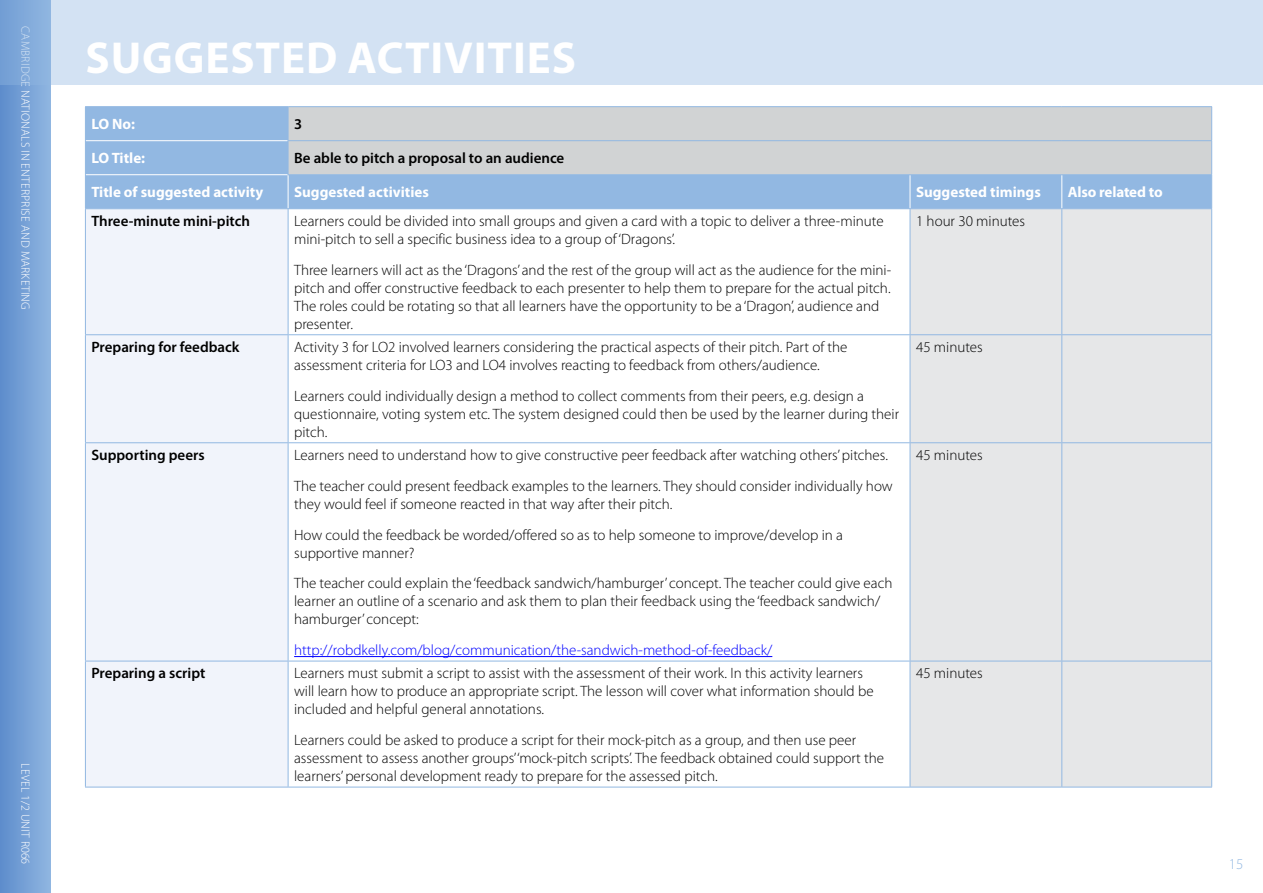
<style>
.page{position:relative;width:1263px;height:893px;background:#fff}
.page>*{position:absolute;margin:0;border:0;box-sizing:border-box;transform-origin:0 0}
.t1{font:700 45px "Myriad Pro";letter-spacing:.02em;color:#fff}
.Body_10pt{font:300 15px/18px "Myriad Pro";color:#000}
.Body_10pt-2{font:600 15px "Myriad Pro";color:#000}
.Body_10pt-3{font:700 15px "Myriad Pro";color:#fff}
.Body_10pt-4{font:300 15px "Myriad Pro";color:#00f}
.t2{font:300 15px "Myriad Pro";color:#92b8e2}
.t3{font:300 12px "Myriad Pro";letter-spacing:.02em;color:#fff}
</style>
<div class="page">
<div style="left:0;top:0;width:51px;height:893px;background:linear-gradient(to right,#5d8ccc,#90b6e1)"></div>
<div style="left:0;top:0;width:1263px;height:85px;background:#d3e2f3"></div>
<div style="left:86px;top:107px;width:1125px;height:101px;background:#92b8e2"></div>
<div style="left:289px;top:107px;width:922px;height:67px;background:#d1d3d4"></div>
<div style="left:86px;top:209px;width:202px;height:578px;background:#f1f4fb"></div>
<div style="left:911px;top:209px;width:300px;height:578px;background:#e6e7e8"></div>
<hr style="left:86px;top:140px;width:202px;height:1px;background:#fff">
<hr style="left:86px;top:174px;width:202px;height:1px;background:#fff">
<hr style="left:288px;top:175px;width:1px;height:33px;background:#fff">
<hr style="left:910px;top:175px;width:1px;height:33px;background:#fff">
<hr style="left:1061px;top:175px;width:1px;height:33px;background:#fff">
<hr style="left:85px;top:107px;width:1px;height:34px;background:#92b8e2">
<hr style="left:85px;top:106px;width:203px;height:1px;background:#92b8e2">
<hr style="left:288px;top:107px;width:1px;height:33px;background:#92b8e2">
<hr style="left:288px;top:106px;width:622px;height:1px;background:#92b8e2">
<hr style="left:910px;top:106px;width:152px;height:1px;background:#92b8e2">
<hr style="left:1062px;top:106px;width:150px;height:1px;background:#92b8e2">
<hr style="left:1211px;top:107px;width:1px;height:33px;background:#92b8e2">
<hr style="left:85px;top:141px;width:1px;height:34px;background:#92b8e2">
<hr style="left:288px;top:141px;width:1px;height:33px;background:#92b8e2">
<hr style="left:288px;top:140px;width:622px;height:1px;background:#92b8e2">
<hr style="left:910px;top:140px;width:152px;height:1px;background:#92b8e2">
<hr style="left:1062px;top:140px;width:150px;height:1px;background:#92b8e2">
<hr style="left:1211px;top:141px;width:1px;height:33px;background:#92b8e2">
<hr style="left:85px;top:175px;width:1px;height:33px;background:#92b8e2">
<hr style="left:288px;top:174px;width:622px;height:1px;background:#92b8e2">
<hr style="left:910px;top:174px;width:152px;height:1px;background:#92b8e2">
<hr style="left:1062px;top:174px;width:150px;height:1px;background:#92b8e2">
<hr style="left:1211px;top:175px;width:1px;height:33px;background:#92b8e2">
<hr style="left:85px;top:209px;width:1px;height:125px;background:#92b8e2">
<hr style="left:85px;top:208px;width:203px;height:1px;background:#92b8e2">
<hr style="left:288px;top:209px;width:1px;height:125px;background:#92b8e2">
<hr style="left:288px;top:208px;width:622px;height:1px;background:#92b8e2">
<hr style="left:910px;top:209px;width:1px;height:125px;background:#92b8e2">
<hr style="left:910px;top:208px;width:152px;height:1px;background:#92b8e2">
<hr style="left:1061px;top:209px;width:1px;height:125px;background:#92b8e2">
<hr style="left:1062px;top:208px;width:150px;height:1px;background:#92b8e2">
<hr style="left:1211px;top:209px;width:1px;height:125px;background:#92b8e2">
<hr style="left:85px;top:335px;width:1px;height:107px;background:#92b8e2">
<hr style="left:85px;top:334px;width:203px;height:1px;background:#92b8e2">
<hr style="left:288px;top:335px;width:1px;height:107px;background:#92b8e2">
<hr style="left:288px;top:334px;width:622px;height:1px;background:#92b8e2">
<hr style="left:910px;top:335px;width:1px;height:107px;background:#92b8e2">
<hr style="left:910px;top:334px;width:152px;height:1px;background:#92b8e2">
<hr style="left:1061px;top:335px;width:1px;height:107px;background:#92b8e2">
<hr style="left:1062px;top:334px;width:150px;height:1px;background:#92b8e2">
<hr style="left:1211px;top:335px;width:1px;height:107px;background:#92b8e2">
<hr style="left:85px;top:443px;width:1px;height:218px;background:#92b8e2">
<hr style="left:85px;top:661px;width:1px;height:126px;background:#92b8e2">
<hr style="left:85px;top:442px;width:203px;height:1px;background:#92b8e2">
<hr style="left:288px;top:443px;width:1px;height:218px;background:#92b8e2">
<hr style="left:288px;top:661px;width:1px;height:126px;background:#92b8e2">
<hr style="left:288px;top:442px;width:622px;height:1px;background:#92b8e2">
<hr style="left:910px;top:443px;width:1px;height:218px;background:#92b8e2">
<hr style="left:910px;top:661px;width:1px;height:126px;background:#92b8e2">
<hr style="left:910px;top:442px;width:152px;height:1px;background:#92b8e2">
<hr style="left:1061px;top:443px;width:1px;height:218px;background:#92b8e2">
<hr style="left:1061px;top:661px;width:1px;height:126px;background:#92b8e2">
<hr style="left:1062px;top:442px;width:150px;height:1px;background:#92b8e2">
<hr style="left:1211px;top:443px;width:1px;height:218px;background:#92b8e2">
<hr style="left:1211px;top:661px;width:1px;height:126px;background:#92b8e2">
<hr style="left:85px;top:661px;width:203px;height:1px;background:#92b8e2">
<hr style="left:85px;top:787px;width:203px;height:1px;background:#92b8e2">
<hr style="left:288px;top:661px;width:622px;height:1px;background:#92b8e2">
<hr style="left:288px;top:787px;width:622px;height:1px;background:#92b8e2">
<hr style="left:910px;top:661px;width:152px;height:1px;background:#92b8e2">
<hr style="left:910px;top:787px;width:152px;height:1px;background:#92b8e2">
<hr style="left:1062px;top:661px;width:150px;height:1px;background:#92b8e2">
<hr style="left:1062px;top:787px;width:150px;height:1px;background:#92b8e2">
<hr style="left:294px;top:656px;width:478px;height:1px;background:#00f">
<p class="t3" style="left:32px;top:26px;width:285px;rotate:90deg">CAMBRIDGE NATIONALS IN ENTERPRISE AND MARKETING</p>
<p class="t3" style="left:32px;top:763px;width:103px;rotate:90deg">LEVEL 1/2 UNIT R066</p>
<p class="t1" style="left:85px;top:28px;width:492px">SUGGESTED ACTIVITIES</p>
<p class="Body_10pt-3" style="left:91px;top:114px;width:45px">LO No:</p>
<p class="Body_10pt-2" style="left:294px;top:115px;width:10px">3</p>
<p class="Body_10pt-3" style="left:91px;top:148px;width:55px">LO Title:</p>
<p class="Body_10pt-2" style="left:294px;top:149px;width:272px">Be able to pitch a proposal to an audience</p>
<p class="Body_10pt-3" style="left:91px;top:183px;width:173px">Title of suggested activity</p>
<p class="Body_10pt-3" style="left:294px;top:183px;width:136px">Suggested activities</p>
<p class="Body_10pt-3" style="left:916px;top:183px;width:126px">Suggested timings</p>
<p class="Body_10pt-3" style="left:1068px;top:183px;width:96px">Also related to</p>
<p class="Body_10pt-2" style="left:91px;top:211px;width:160px">Three-minute mini-pitch</p>
<p class="Body_10pt" style="left:294px;top:212px;width:591px">Learners could be divided into small groups and given a card with a topic to deliver a three-minute mini-pitch to sell a specific business idea to a group of ‘Dragons’.</p>
<p class="Body_10pt" style="left:294px;top:261px;width:598px">Three learners will act as the ‘Dragons’ and the rest of the group will act as the audience for the mini&shy;pitch and offer constructive feedback to each presenter to help them to prepare for the actual pitch.<br>The roles could be rotating so that all learners have the opportunity to be a ‘Dragon’, audience and presenter.</p>
<p class="Body_10pt" style="left:916px;top:212px;width:111px">1 hour 30 minutes</p>
<p class="Body_10pt-2" style="left:91px;top:337px;width:150px">Preparing for feedback</p>
<p class="Body_10pt" style="left:294px;top:338px;width:555px">Activity 3 for LO2 involved learners considering the practical aspects of their pitch. Part of the assessment criteria for LO3 and LO4 involves reacting to feedback from others/audience.</p>
<p class="Body_10pt" style="left:294px;top:387px;width:606px">Learners could individually design a method to collect comments from their peers, e.g. design a questionnaire, voting system etc. The system designed could then be used by the learner during their pitch.</p>
<p class="Body_10pt-2" style="left:91px;top:445px;width:115px">Supporting peers</p>
<p class="Body_10pt" style="left:294px;top:446px;width:595px">Learners need to understand how to give constructive peer feedback after watching others’ pitches.</p>
<p class="Body_10pt" style="left:294px;top:477px;width:600px">The teacher could present feedback examples to the learners. They should consider individually how they would feel if someone reacted in that way after their pitch.</p>
<p class="Body_10pt" style="left:294px;top:526px;width:550px">How could the feedback be worded/offered so as to help someone to improve/develop in a supportive manner?</p>
<p class="Body_10pt" style="left:294px;top:575px;width:600px">The teacher could explain the ‘feedback sandwich/hamburger’ concept. The teacher could give each learner an outline of a scenario and ask them to plan their feedback using the ‘feedback sandwich/ hamburger’ concept:</p>
<p class="Body_10pt-4" style="left:294px;top:642px;width:480px">http://robdkelly.com/blog/communication/the-sandwich-method-of-feedback/</p>
<p class="Body_10pt-2" style="left:91px;top:664px;width:115px">Preparing a script</p>
<p class="Body_10pt" style="left:294px;top:665px;width:581px">Learners must submit a script to assist with the assessment of their work. In this activity learners will learn how to produce an appropriate script. The lesson will cover what information should be included and helpful general annotations.</p>
<p class="Body_10pt" style="left:294px;top:731px;width:591px">Learners could be asked to produce a script for their mock-pitch as a group, and then use peer assessment to assess another groups’‘mock-pitch scripts’. The feedback obtained could support the learners’ personal development ready to prepare for the assessed pitch.</p>
<p class="Body_10pt" style="left:916px;top:338px;width:68px">45 minutes</p>
<p class="Body_10pt" style="left:916px;top:446px;width:68px">45 minutes</p>
<p class="Body_10pt" style="left:916px;top:665px;width:68px">45 minutes</p>
<p class="t2" style="left:1229px;top:855px;width:16px">15</p>
</div>
